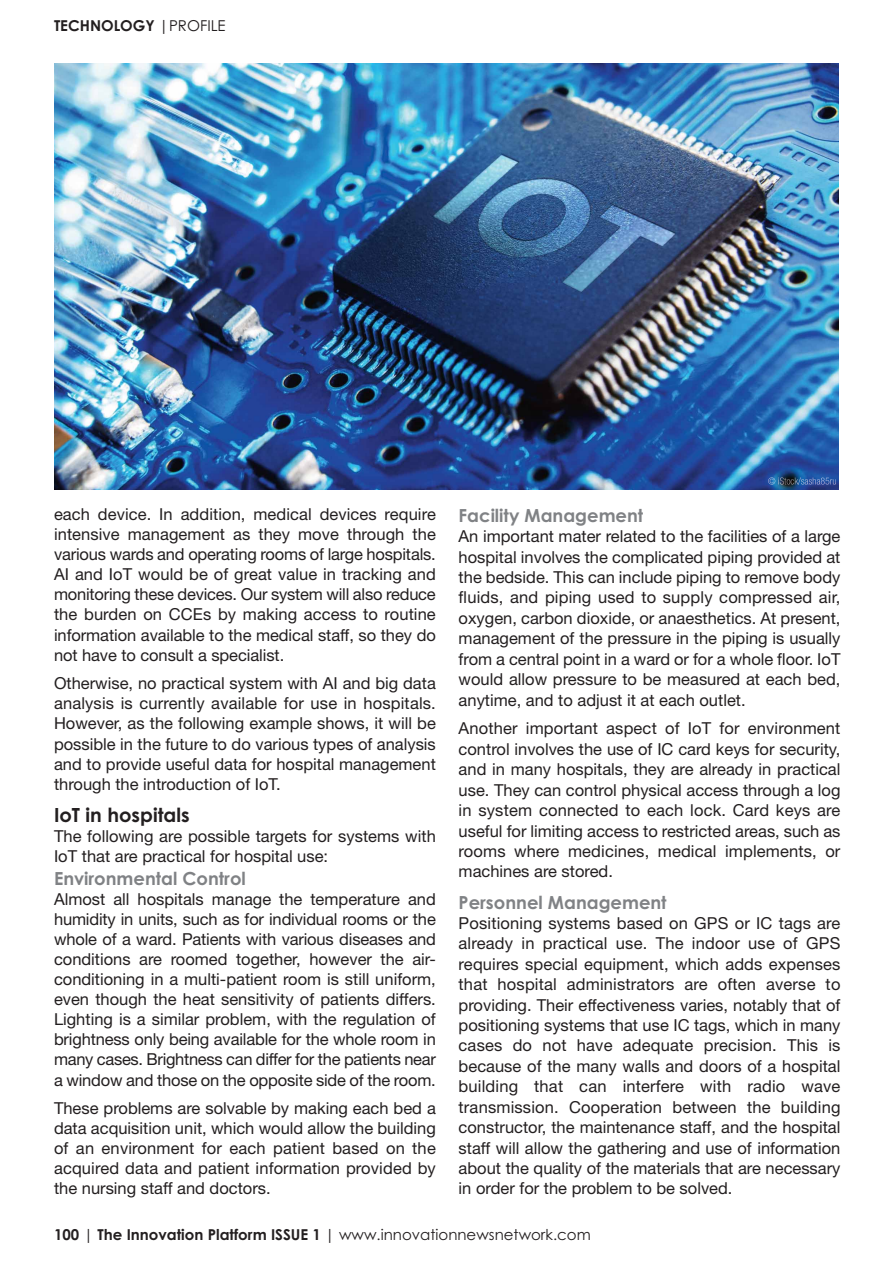
<style>
.page{position:relative;width:893px;height:1263px;background:#fff}
.page>*{position:absolute;margin:0;border:0;box-sizing:border-box;transform-origin:0 0}
.t1{font:700 19.5px "Century Gothic";color:#231f20}
.t2{font:700 18px "Century Gothic";color:#808285}
.t3{font:16.5px/20.4px "Helvetica Neue LT Std";color:#231f20;text-align:justify}
.t4{font:15px "Century Gothic";color:#231f20}
.t5{font:700 15px "Century Gothic";color:#231f20}
.s1{font-weight:400}
.s2{font-weight:700}
</style>
<div class="page">
<img style="left:54px;top:64px;width:785px;height:425px">
<img style="left:768px;top:477px;width:52px;height:8px">
<p class="t5" style="left:54px;top:20px;width:173px">TECHNOLOGY <span class="s1">|PROFILE</span></p>
<p class="t3" style="left:54px;top:506px;width:383px">each device. In addition, medical devices require intensive management as they move through the various wards and operating rooms of large hospitals.<br>AI and IoT would be of great value in tracking and monitoring these devices. Our system will also reduce the burden on CCEs by making access to routine information available to the medical staff, so they do not have to consult a specialist.</p>
<p class="t3" style="left:54px;top:675px;width:383px">Otherwise, no practical system with AI and big data analysis is currently available for use in hospitals.<br>However, as the following example shows, it will be possible in the future to do various types of analysis and to provide useful data for hospital management through the introduction of IoT.</p>
<p class="t1" style="left:54px;top:808px;width:137px">IoT in hospitals</p>
<p class="t3" style="left:54px;top:828px;width:383px">The following are possible targets for systems with<br>IoT that are practical for hospital use:</p>
<p class="t2" style="left:54px;top:871px;width:193px">Environmental Control</p>
<p class="t3" style="left:54px;top:890px;width:383px">Almost all hospitals manage the temperature and humidity in units, such as for individual rooms or the whole of a ward. Patients with various diseases and conditions are roomed together, however the air&shy;conditioning in a multi-patient room is still uniform, even though the heat sensitivity of patients differs.<br>Lighting is a similar problem, with the regulation of brightness only being available for the whole room in many cases. Brightness can differ for the patients near a window and those on the opposite side of the room.</p>
<p class="t3" style="left:54px;top:1100px;width:383px">These problems are solvable by making each bed a data acquisition unit, which would allow the building of an environment for each patient based on the acquired data and patient information provided by the nursing staff and doctors.</p>
<p class="t2" style="left:459px;top:508px;width:186px">Facility Management</p>
<p class="t3" style="left:459px;top:528px;width:383px">An important mater related to the facilities of a large hospital involves the complicated piping provided at the bedside. This can include piping to remove body fluids, and piping used to supply compressed air, oxygen, carbon dioxide, or anaesthetics. At present, management of the pressure in the piping is usually from a central point in a ward or for a whole floor. IoT would allow pressure to be measured at each bed, anytime, and to adjust it at each outlet.</p>
<p class="t3" style="left:459px;top:720px;width:383px">Another important aspect of IoT for environment control involves the use of IC card keys for security, and in many hospitals, they are already in practical use. They can control physical access through a log in system connected to each lock. Card keys are useful for limiting access to restricted areas, such as rooms where medicines, medical implements, or machines are stored.</p>
<p class="t2" style="left:459px;top:895px;width:210px">Personnel Management</p>
<p class="t3" style="left:459px;top:914px;width:383px">Positioning systems based on GPS or IC tags are already in practical use. The indoor use of GPS requires special equipment, which adds expenses that hospital administrators are often averse to providing. Their effectiveness varies, notably that of positioning systems that use IC tags, which in many cases do not have adequate precision. This is because of the many walls and doors of a hospital building that can interfere with radio wave transmission. Cooperation between the building constructor, the maintenance staff, and the hospital staff will allow the gathering and use of information about the quality of the materials that are necessary in order for the problem to be solved.</p>
<p class="t4" style="left:54px;top:1229px;width:538px"><span class="s2">100</span> | <span class="s2">The Innovation Platform ISSUE 1</span> | www.innovationnewsnetwork.com</p>
</div>
